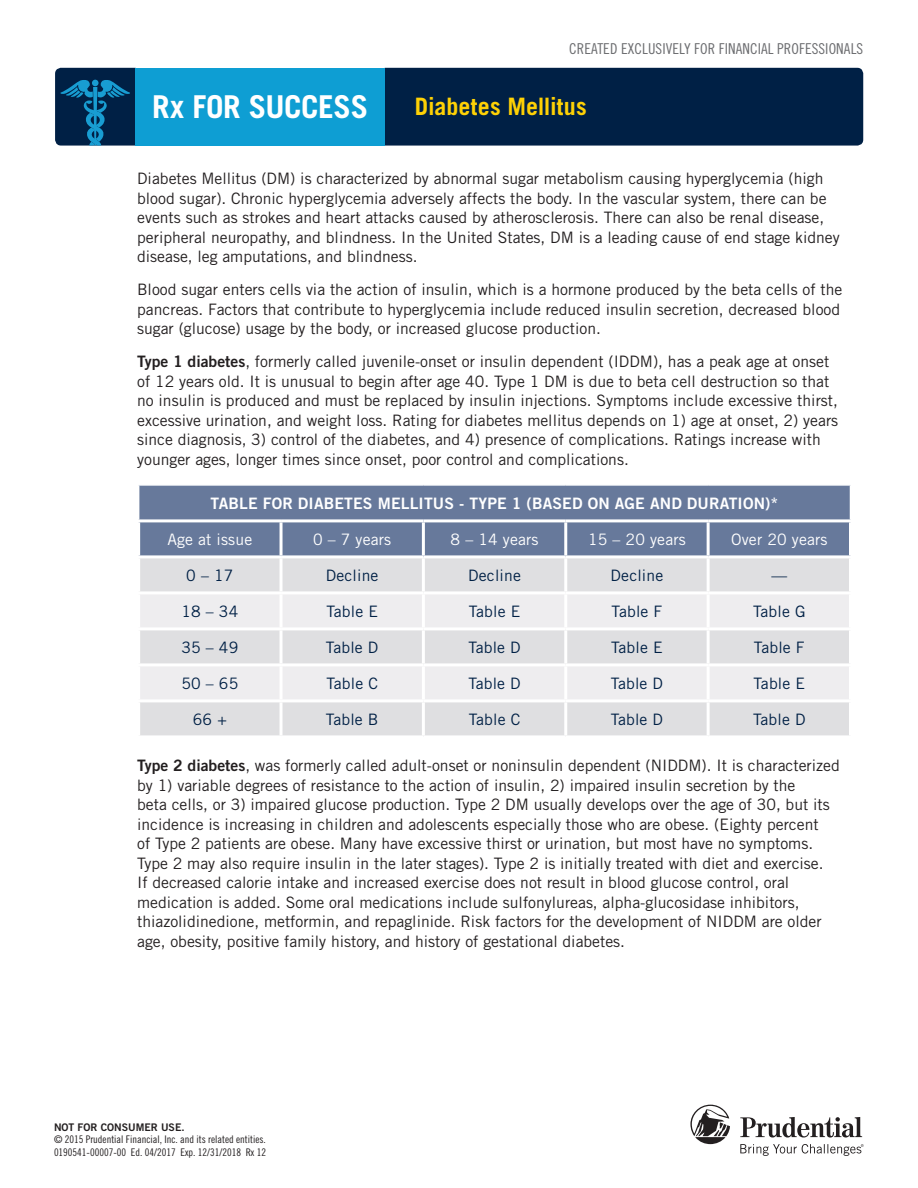
<style>
.page{position:relative;width:918px;height:1188px;background:#fff}
.page>*{position:absolute;margin:0;border:0;box-sizing:border-box;transform-origin:0 0}
.t1{font:700 31.5px "Trade Gothic LT Std";letter-spacing:-.015em;color:#fff}
.t2{font:700 24px "Trade Gothic LT Std";letter-spacing:-.005em;color:#fed105}
.body{font:15.75px/19.5px "Trade Gothic LT Std";color:#231f20}
.RC_-_head__dk_blue{font:15.75px "Trade Gothic LT Std";letter-spacing:.01em;color:#002045}
.RC_-_head__dk_blue-2{font:15.75px "Trade Gothic LT Std Bd 2";letter-spacing:.01em;color:#fff}
.RC_-_head__dk_blue-3{font:15.75px "Trade Gothic LT Std";letter-spacing:.01em;color:#fff}
.t3{font:15px "Trade Gothic LT Std Cn 18";letter-spacing:.005em;color:#6c6d70}
.t4{font:10.5px "Trade Gothic LT Std Cn 18";color:#231f20}
.t5{font:10.5px "Trade Gothic LT Std Bd 2";color:#231f20}
.s1{font-family:"Trade Gothic LT Std Bd 2"}
</style>
<div class="page">
<div style="left:139px;top:486px;width:711px;height:69px;background:#67799b"></div>
<div style="left:140px;top:558px;width:709px;height:177px;background:#dfdfe1"></div>
<svg style="left:140px;top:594px;width:709px;height:105px;background:#e9e8ea"></svg>
<hr style="left:137px;top:519px;width:144px;height:3px;background:#fff">
<hr style="left:137px;top:522px;width:3px;height:33px;background:#fff">
<hr style="left:281px;top:519px;width:142px;height:3px;background:#fff">
<hr style="left:280px;top:522px;width:3px;height:33px;background:#fff">
<hr style="left:423px;top:519px;width:143px;height:3px;background:#fff">
<hr style="left:422px;top:522px;width:3px;height:33px;background:#fff">
<hr style="left:566px;top:519px;width:142px;height:3px;background:#fff">
<hr style="left:564px;top:522px;width:3px;height:33px;background:#fff">
<hr style="left:708px;top:519px;width:144px;height:3px;background:#fff">
<hr style="left:707px;top:522px;width:3px;height:33px;background:#fff">
<hr style="left:849px;top:522px;width:3px;height:33px;background:#fff">
<hr style="left:280px;top:558px;width:3px;height:33px;background:#fff">
<hr style="left:422px;top:558px;width:3px;height:33px;background:#fff">
<hr style="left:564px;top:558px;width:3px;height:33px;background:#fff">
<hr style="left:707px;top:558px;width:3px;height:33px;background:#fff">
<hr style="left:137px;top:591px;width:144px;height:3px;background:#fff">
<hr style="left:281px;top:591px;width:142px;height:3px;background:#fff">
<hr style="left:280px;top:594px;width:3px;height:33px;background:#fff">
<hr style="left:423px;top:591px;width:143px;height:3px;background:#fff">
<hr style="left:422px;top:594px;width:3px;height:33px;background:#fff">
<hr style="left:566px;top:591px;width:142px;height:3px;background:#fff">
<hr style="left:564px;top:594px;width:3px;height:33px;background:#fff">
<hr style="left:708px;top:591px;width:144px;height:3px;background:#fff">
<hr style="left:707px;top:594px;width:3px;height:33px;background:#fff">
<hr style="left:137px;top:627px;width:144px;height:3px;background:#fff">
<hr style="left:281px;top:627px;width:142px;height:3px;background:#fff">
<hr style="left:280px;top:630px;width:3px;height:33px;background:#fff">
<hr style="left:423px;top:627px;width:143px;height:3px;background:#fff">
<hr style="left:422px;top:630px;width:3px;height:33px;background:#fff">
<hr style="left:566px;top:627px;width:142px;height:3px;background:#fff">
<hr style="left:564px;top:630px;width:3px;height:33px;background:#fff">
<hr style="left:708px;top:627px;width:144px;height:3px;background:#fff">
<hr style="left:707px;top:630px;width:3px;height:33px;background:#fff">
<hr style="left:137px;top:663px;width:144px;height:3px;background:#fff">
<hr style="left:281px;top:663px;width:142px;height:3px;background:#fff">
<hr style="left:280px;top:666px;width:3px;height:33px;background:#fff">
<hr style="left:423px;top:663px;width:143px;height:3px;background:#fff">
<hr style="left:422px;top:666px;width:3px;height:33px;background:#fff">
<hr style="left:566px;top:663px;width:142px;height:3px;background:#fff">
<hr style="left:564px;top:666px;width:3px;height:33px;background:#fff">
<hr style="left:708px;top:663px;width:144px;height:3px;background:#fff">
<hr style="left:707px;top:666px;width:3px;height:33px;background:#fff">
<hr style="left:137px;top:699px;width:144px;height:3px;background:#fff">
<hr style="left:281px;top:699px;width:142px;height:3px;background:#fff">
<hr style="left:280px;top:702px;width:3px;height:33px;background:#fff">
<hr style="left:423px;top:699px;width:143px;height:3px;background:#fff">
<hr style="left:422px;top:702px;width:3px;height:33px;background:#fff">
<hr style="left:566px;top:699px;width:142px;height:3px;background:#fff">
<hr style="left:564px;top:702px;width:3px;height:33px;background:#fff">
<hr style="left:708px;top:699px;width:144px;height:3px;background:#fff">
<hr style="left:707px;top:702px;width:3px;height:33px;background:#fff">
<svg style="left:55px;top:68px;width:81px;height:78px;background:#063b62"></svg>
<div style="left:385px;top:68px;width:478px;height:78px;background:#002045"></div>
<div style="left:136px;top:68px;width:249px;height:78px;background:#0e9ed3"></div>
<svg style="left:690px;top:1105px;width:174px;height:51px"></svg>
<p class="t3" style="left:569px;top:40px;width:296px">CREATED EXCLUSIVELY FOR FINANCIAL PROFESSIONALS</p>
<p class="t1" style="left:152px;top:87px;width:218px">Rx FOR SUCCESS</p>
<p class="t2" style="left:415px;top:92px;width:173px">Diabetes Mellitus</p>
<p class="body" style="left:137px;top:169px;width:704px">Diabetes Mellitus (DM) is characterized by abnormal sugar metabolism causing hyperglycemia (high blood sugar). Chronic hyperglycemia adversely affects the body. In the vascular system, there can be events such as strokes and heart attacks caused by atherosclerosis. There can also be renal disease, peripheral neuropathy, and blindness. In the United States, DM is a leading cause of end stage kidney disease, leg amputations, and blindness.</p>
<p class="body" style="left:137px;top:280px;width:707px">Blood sugar enters cells via the action of insulin, which is a hormone produced by the beta cells of the pancreas. Factors that contribute to hyperglycemia include reduced insulin secretion, decreased blood sugar (glucose) usage by the body, or increased glucose production.</p>
<p class="body" style="left:137px;top:352px;width:703px"><span class="s1">Type 1 diabetes</span>, formerly called juvenile-onset or insulin dependent (IDDM), has a peak age at onset of 12 years old. It is unusual to begin after age 40. Type 1 DM is due to beta cell destruction so that no insulin is produced and must be replaced by insulin injections. Symptoms include excessive thirst, excessive urination, and weight loss. Rating for diabetes mellitus depends on 1) age at onset, 2) years since diagnosis, 3) control of the diabetes, and 4) presence of complications. Ratings increase with younger ages, longer times since onset, poor control and complications.</p>
<p class="RC_-_head__dk_blue-2" style="left:211px;top:493px;width:569px">TABLE FOR DIABETES MELLITUS - TYPE 1 (BASED ON AGE AND DURATION)*</p>
<p class="RC_-_head__dk_blue-3" style="left:167px;top:529px;width:86px">Age at issue</p>
<p class="RC_-_head__dk_blue-3" style="left:313px;top:529px;width:80px">0 – 7 years</p>
<p class="RC_-_head__dk_blue-3" style="left:451px;top:529px;width:89px">8 – 14 years</p>
<p class="RC_-_head__dk_blue-3" style="left:588px;top:529px;width:99px">15 – 20 years</p>
<p class="RC_-_head__dk_blue-3" style="left:731px;top:529px;width:98px">Over 20 years</p>
<p class="RC_-_head__dk_blue" style="left:186px;top:565px;width:49px">0 – 17</p>
<p class="RC_-_head__dk_blue" style="left:326px;top:565px;width:54px">Decline</p>
<p class="RC_-_head__dk_blue" style="left:468px;top:565px;width:54px">Decline</p>
<p class="RC_-_head__dk_blue" style="left:611px;top:565px;width:54px">Decline</p>
<p class="RC_-_head__dk_blue" style="left:771px;top:565px;width:17px">—</p>
<p class="RC_-_head__dk_blue" style="left:181px;top:602px;width:58px">18 – 34</p>
<p class="RC_-_head__dk_blue" style="left:326px;top:602px;width:53px">Table E</p>
<p class="RC_-_head__dk_blue" style="left:469px;top:602px;width:53px">Table E</p>
<p class="RC_-_head__dk_blue" style="left:612px;top:602px;width:52px">Table F</p>
<p class="RC_-_head__dk_blue" style="left:753px;top:602px;width:54px">Table G</p>
<p class="RC_-_head__dk_blue" style="left:181px;top:638px;width:58px">35 – 49</p>
<p class="RC_-_head__dk_blue" style="left:326px;top:638px;width:54px">Table D</p>
<p class="RC_-_head__dk_blue" style="left:468px;top:638px;width:54px">Table D</p>
<p class="RC_-_head__dk_blue" style="left:611px;top:638px;width:53px">Table E</p>
<p class="RC_-_head__dk_blue" style="left:754px;top:638px;width:52px">Table F</p>
<p class="RC_-_head__dk_blue" style="left:181px;top:674px;width:58px">50 – 65</p>
<p class="RC_-_head__dk_blue" style="left:326px;top:674px;width:53px">Table C</p>
<p class="RC_-_head__dk_blue" style="left:468px;top:674px;width:54px">Table D</p>
<p class="RC_-_head__dk_blue" style="left:611px;top:674px;width:54px">Table D</p>
<p class="RC_-_head__dk_blue" style="left:754px;top:674px;width:53px">Table E</p>
<p class="RC_-_head__dk_blue" style="left:193px;top:710px;width:35px">66 +</p>
<p class="RC_-_head__dk_blue" style="left:326px;top:710px;width:54px">Table B</p>
<p class="RC_-_head__dk_blue" style="left:469px;top:710px;width:53px">Table C</p>
<p class="RC_-_head__dk_blue" style="left:611px;top:710px;width:54px">Table D</p>
<p class="RC_-_head__dk_blue" style="left:753px;top:710px;width:54px">Table D</p>
<p class="body" style="left:137px;top:756px;width:704px"><span class="s1">Type 2 diabetes</span>, was formerly called adult-onset or noninsulin dependent (NIDDM). It is characterized by 1) variable degrees of resistance to the action of insulin, 2) impaired insulin secretion by the<br>beta cells, or 3) impaired glucose production. Type 2 DM usually develops over the age of 30, but its incidence is increasing in children and adolescents especially those who are obese. (Eighty percent<br>of Type 2 patients are obese. Many have excessive thirst or urination, but most have no symptoms.<br>Type 2 may also require insulin in the later stages). Type 2 is initially treated with diet and exercise.<br>If decreased calorie intake and increased exercise does not result in blood glucose control, oral medication is added. Some oral medications include sulfonylureas, alpha-glucosidase inhibitors, thiazolidinedione, metformin, and repaglinide. Risk factors for the development of NIDDM are older age, obesity, positive family history, and history of gestational diabetes.</p>
<p class="t5" style="left:54px;top:1121px;width:132px">NOT FOR CONSUMER USE.</p>
<p class="t4" style="left:54px;top:1133px;width:213px">© 2015 Prudential Financial, Inc. and its related entities.</p>
<p class="t4" style="left:54px;top:1146px;width:214px">0190541-00007-00 Ed. 04/2017 Exp. 12/31/2018 Rx 12</p>
</div>
